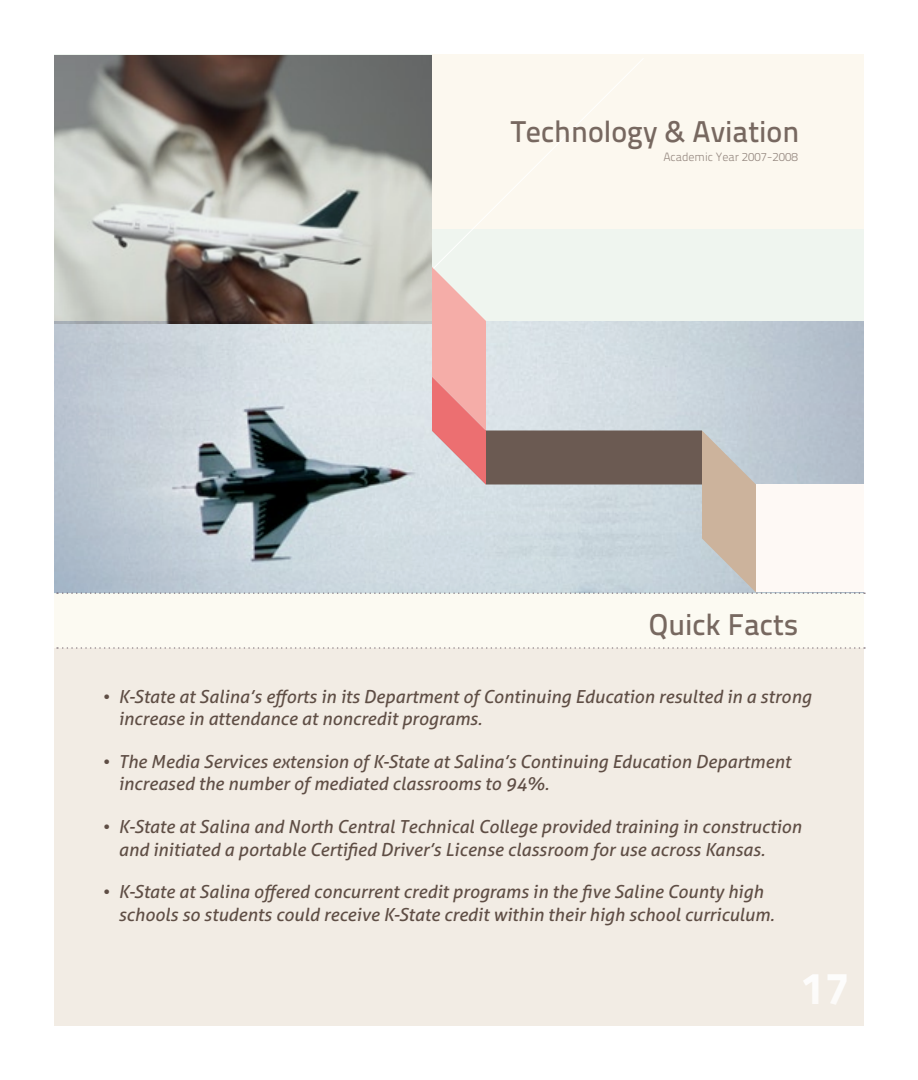
<style>
.page{position:relative;width:918px;height:1080px;background:#fff}
.page>*{position:absolute;margin:0;border:0;box-sizing:border-box;transform-origin:0 0}
.t1{font:45px "Titillium Text 14 L 999 wt";color:#fff}
.Red_subtitle{font:30px "Titillium Text 14 L 600 wt";color:#776860}
.titillium_bold{font:italic 18px/22.5px "Aller";color:#5f4e45}
.t2{font:12px "Titillium Text 14 L 250 wt";color:#958880}
</style>
<div class="page">
<div style="left:54px;top:54px;width:810px;height:540px;background:#eff5ef"></div>
<div style="left:54px;top:594px;width:810px;height:432px;background:#fcfaf2"></div>
<div style="left:54px;top:648px;width:810px;height:378px;background:#f2ece4"></div>
<div style="left:432px;top:54px;width:432px;height:174px;background:#fcf8ef"></div>
<svg style="left:57px;top:647px;width:808px;height:2px"></svg>
<img style="left:54px;top:56px;width:378px;height:265px">
<svg style="left:57px;top:267px;width:808px;height:327px;background:#bfc3c6"></svg>
<div style="left:756px;top:484px;width:108px;height:108px;background:#fef9f5"></div>
<svg style="left:432px;top:59px;width:213px;height:210px"></svg>
<p class="Red_subtitle" style="left:511px;top:113px;width:290px">Technology &amp; Aviation</p>
<p class="t2" style="left:663px;top:149px;width:136px">Academic Year 2007-2008</p>
<p class="Red_subtitle" style="left:649px;top:606px;width:151px">Quick Facts</p>
<p class="titillium_bold" style="left:119px;top:685px;width:694px;text-indent:-17px">• K-State at Salina’s efforts in its Department of Continuing Education resulted in a strong increase in attendance at noncredit programs.</p>
<p class="titillium_bold" style="left:119px;top:750px;width:674px;text-indent:-17px">• The Media Services extension of K-State at Salina’s Continuing Education Department increased the number of mediated classrooms to 94%.</p>
<p class="titillium_bold" style="left:118px;top:816px;width:685px;text-indent:-16px">• K-State at Salina and North Central Technical College provided training in construction and initiated a portable Certified Driver’s License classroom for use across Kansas.</p>
<p class="titillium_bold" style="left:118px;top:881px;width:657px;text-indent:-16px">• K-State at Salina offered concurrent credit programs in the five Saline County high schools so students could receive K-State credit within their high school curriculum.</p>
<h1 class="t1" style="left:802px;top:960px;width:49px">17</h1>
</div>
